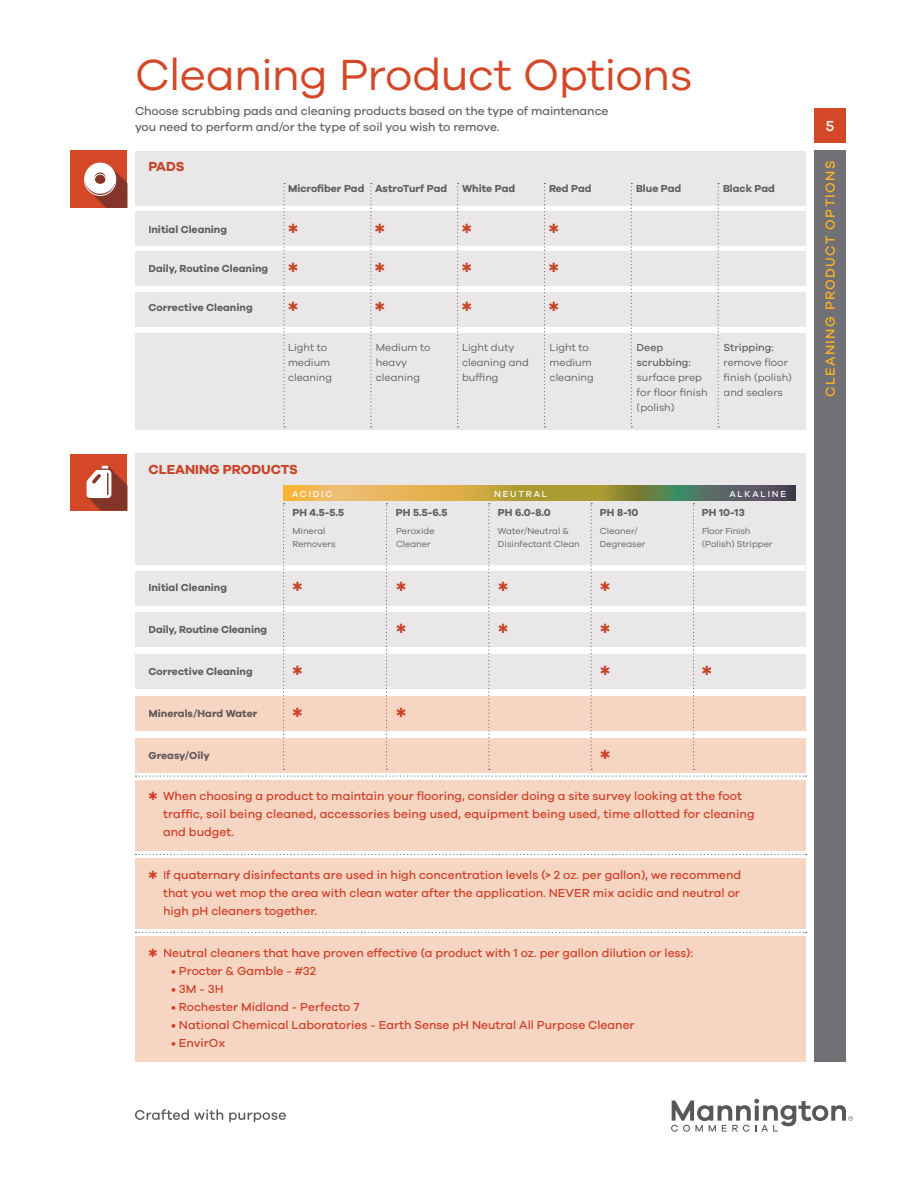
<style>
.page{position:relative;width:918px;height:1188px;background:#fff}
.page>*{position:absolute;margin:0;border:0;box-sizing:border-box;transform-origin:0 0}
.t1{font:45px "Galano Grotesque";letter-spacing:-.015em;color:#d44727}
.t2{font:500 15px "Galano Grotesque";color:#fff}
.t3{font:500 13.5px "Galano Grotesque";letter-spacing:.1em;color:#fcb424}
.t4{font:700 13.5px "Galano Grotesque";color:#c74428}
.t5{font:500 12px/18px "Galano Grotesque";color:#d04028}
.t6{font:500 12px/16.5px "Galano Grotesque";letter-spacing:-.005em;color:#646569}
.t7{font:700 10.5px "Galano Grotesque";color:#5f6164}
.t8{font:10.5px/15px "Galano Grotesque";color:#5f6164}
.t9{font:700 10.5px "Galano Grotesque";color:#645b5a}
.t10{font:500 10.5px/15px "Galano Grotesque";color:#5f6164}
.t11{font:9px "Galano Grotesque";color:#5f6164}
.t12{font:500 9px "Galano Grotesque";letter-spacing:.2em;color:#fff}
.t13{font:9px "Galano Grotesque";letter-spacing:-.02em;color:#5f6164}
</style>
<div class="page">
<div style="left:135px;top:780px;width:671px;height:70px;background:#f6d5c3"></div>
<div style="left:70px;top:454px;width:58px;height:57px;background:#d44727"></div>
<svg style="left:86px;top:466px;width:42px;height:45px"></svg>
<div style="left:135px;top:151px;width:671px;height:54px;background:#e9e7e8"></div>
<div style="left:135px;top:211px;width:671px;height:35px;background:#e9e7e8"></div>
<div style="left:135px;top:252px;width:671px;height:34px;background:#e9e7e8"></div>
<div style="left:135px;top:292px;width:671px;height:35px;background:#e9e7e8"></div>
<div style="left:135px;top:333px;width:671px;height:97px;background:#e9e7e8"></div>
<div style="left:814px;top:108px;width:32px;height:34px;background:#d44727"></div>
<div style="left:814px;top:150px;width:32px;height:912px;background:#717074"></div>
<svg style="left:631px;top:183px;width:1px;height:245px"></svg>
<svg style="left:718px;top:183px;width:1px;height:245px"></svg>
<div style="left:70px;top:151px;width:58px;height:57px;background:#d44727"></div>
<svg style="left:84px;top:163px;width:44px;height:45px"></svg>
<div style="left:135px;top:454px;width:671px;height:111px;background:#e9e7e8"></div>
<div style="left:135px;top:571px;width:671px;height:35px;background:#e9e7e8"></div>
<div style="left:135px;top:612px;width:671px;height:34px;background:#e9e7e8"></div>
<div style="left:135px;top:654px;width:671px;height:34px;background:#e9e7e8"></div>
<div style="left:135px;top:696px;width:671px;height:34px;background:#f6d5c3"></div>
<div style="left:135px;top:738px;width:671px;height:34px;background:#f6d5c3"></div>
<svg style="left:386px;top:503px;width:1px;height:267px"></svg>
<svg style="left:488px;top:503px;width:2px;height:267px"></svg>
<svg style="left:591px;top:503px;width:1px;height:267px"></svg>
<svg style="left:693px;top:503px;width:2px;height:267px"></svg>
<svg style="left:136px;top:776px;width:671px;height:1px"></svg>
<svg style="left:591px;top:486px;width:204px;height:15px;background:#647253"></svg>
<div style="left:135px;top:858px;width:671px;height:71px;background:#f6d5c3"></div>
<svg style="left:136px;top:854px;width:671px;height:1px"></svg>
<div style="left:135px;top:936px;width:671px;height:126px;background:#f6d5c3"></div>
<svg style="left:136px;top:932px;width:671px;height:1px"></svg>
<svg style="left:283px;top:486px;width:308px;height:15px;background:#d4ac4a"></svg>
<svg style="left:283px;top:503px;width:2px;height:267px"></svg>
<svg style="left:671px;top:1099px;width:182px;height:33px"></svg>
<svg style="left:135px;top:1109px;width:151px;height:13px"></svg>
<svg style="left:284px;top:183px;width:14px;height:245px"></svg>
<svg style="left:370px;top:183px;width:15px;height:245px"></svg>
<svg style="left:457px;top:183px;width:15px;height:245px"></svg>
<svg style="left:544px;top:183px;width:15px;height:245px"></svg>
<h1 class="t1" style="left:135px;top:48px;width:559px">Cleaning Product Options</h1>
<p class="t6" style="left:135px;top:102px;width:475px">Choose scrubbing pads and cleaning products based on the type of maintenance you need to perform and/or the type of soil you wish to remove.</p>
<p class="t4" style="left:148px;top:158px;width:38px">PADS</p>
<p class="t7" style="left:148px;top:223px;width:80px">Initial Cleaning</p>
<p class="t7" style="left:148px;top:262px;width:121px">Daily, Routine Cleaning</p>
<p class="t7" style="left:148px;top:301px;width:106px">Corrective Cleaning</p>
<p class="t7" style="left:288px;top:182px;width:161px">Microfiber Pad AstroTurf Pad</p>
<p class="t7" style="left:462px;top:182px;width:55px">White Pad</p>
<p class="t7" style="left:549px;top:182px;width:44px">Red Pad</p>
<p class="t7" style="left:636px;top:182px;width:47px">Blue Pad</p>
<p class="t7" style="left:723px;top:182px;width:54px">Black Pad</p>
<p class="t8" style="left:288px;top:340px;width:46px">Light to medium cleaning</p>
<p class="t8" style="left:376px;top:340px;width:56px">Medium to heavy cleaning</p>
<p class="t8" style="left:462px;top:340px;width:68px">Light duty cleaning and buffing</p>
<p class="t8" style="left:550px;top:340px;width:46px">Light to medium cleaning</p>
<p class="t10" style="left:637px;top:340px;width:56px">Deep scrubbing:</p>
<p class="t8" style="left:637px;top:370px;width:72px">surface prep for floor finish (polish)</p>
<p class="t10" style="left:724px;top:340px;width:52px">Stripping:</p>
<p class="t8" style="left:724px;top:355px;width:70px">remove floor finish (polish) and sealers</p>
<p class="t4" style="left:148px;top:461px;width:151px">CLEANING PRODUCTS</p>
<p class="t7" style="left:292px;top:506px;width:53px">PH 4.5-5.5</p>
<p class="t7" style="left:396px;top:506px;width:53px">PH 5.5-6.5</p>
<p class="t7" style="left:498px;top:506px;width:54px">PH 6.0-8.0</p>
<p class="t7" style="left:600px;top:506px;width:40px">PH 8-10</p>
<p class="t7" style="left:702px;top:506px;width:44px">PH 10-13</p>
<p class="t11" style="left:292px;top:526px;width:35px">Mineral</p>
<p class="t11" style="left:396px;top:526px;width:40px">Peroxide</p>
<p class="t11" style="left:498px;top:526px;width:72px">Water/Neutral &amp;</p>
<p class="t11" style="left:600px;top:526px;width:39px">Cleaner/</p>
<p class="t13" style="left:702px;top:526px;width:50px">Floor Finish</p>
<p class="t11" style="left:292px;top:539px;width:45px">Removers</p>
<p class="t11" style="left:396px;top:539px;width:36px">Cleaner</p>
<p class="t11" style="left:498px;top:539px;width:83px">Disinfectant Clean</p>
<p class="t11" style="left:600px;top:539px;width:47px">Degreaser</p>
<p class="t11" style="left:702px;top:539px;width:72px">(Polish) Stripper</p>
<p class="t7" style="left:148px;top:581px;width:80px">Initial Cleaning</p>
<p class="t7" style="left:148px;top:623px;width:120px">Daily, Routine Cleaning</p>
<p class="t7" style="left:148px;top:665px;width:106px">Corrective Cleaning</p>
<p class="t9" style="left:148px;top:707px;width:110px">Minerals/Hard Water</p>
<p class="t9" style="left:148px;top:749px;width:63px">Greasy/Oily</p>
<p class="t5" style="left:163px;top:787px;width:593px;text-indent:-15px">✱ When choosing a product to maintain your flooring, consider doing a site survey looking at the foot traffic, soil being cleaned, accessories being used, equipment being used, time allotted for cleaning and budget.</p>
<p class="t12" style="left:292px;top:488px;width:42px">ACIDIC</p>
<p class="t12" style="left:494px;top:488px;width:55px">NEUTRAL</p>
<p class="t12" style="left:729px;top:488px;width:58px">ALKALINE</p>
<p class="t5" style="left:163px;top:865px;width:580px;text-align:justify;text-indent:-15px">✱ If quaternary disinfectants are used in high concentration levels (&gt; 2 oz. per gallon), we recommend that you wet mop the area with clean water after the application. NEVER mix acidic and neutral or high pH cleaners together.</p>
<p class="t5" style="left:148px;top:943px;width:546px">✱ Neutral cleaners that have proven effective (a product with 1 oz. per gallon dilution or less):</p>
<p class="t5" style="left:171px;top:961px;width:147px">• Procter &amp; Gamble - #32</p>
<p class="t5" style="left:171px;top:979px;width:54px">• 3M - 3H</p>
<p class="t5" style="left:171px;top:997px;width:190px">• Rochester Midland - Perfecto 7</p>
<p class="t5" style="left:171px;top:1015px;width:465px">• National Chemical Laboratories - Earth Sense pH Neutral All Purpose Cleaner</p>
<p class="t5" style="left:171px;top:1033px;width:56px">• EnvirOx</p>
<p class="t2" style="left:826px;top:117px;width:10px">5</p>
<p class="t3" style="left:822px;top:397px;width:238px;rotate:-90deg">CLEANING PRODUCT OPTIONS</p>
</div>
